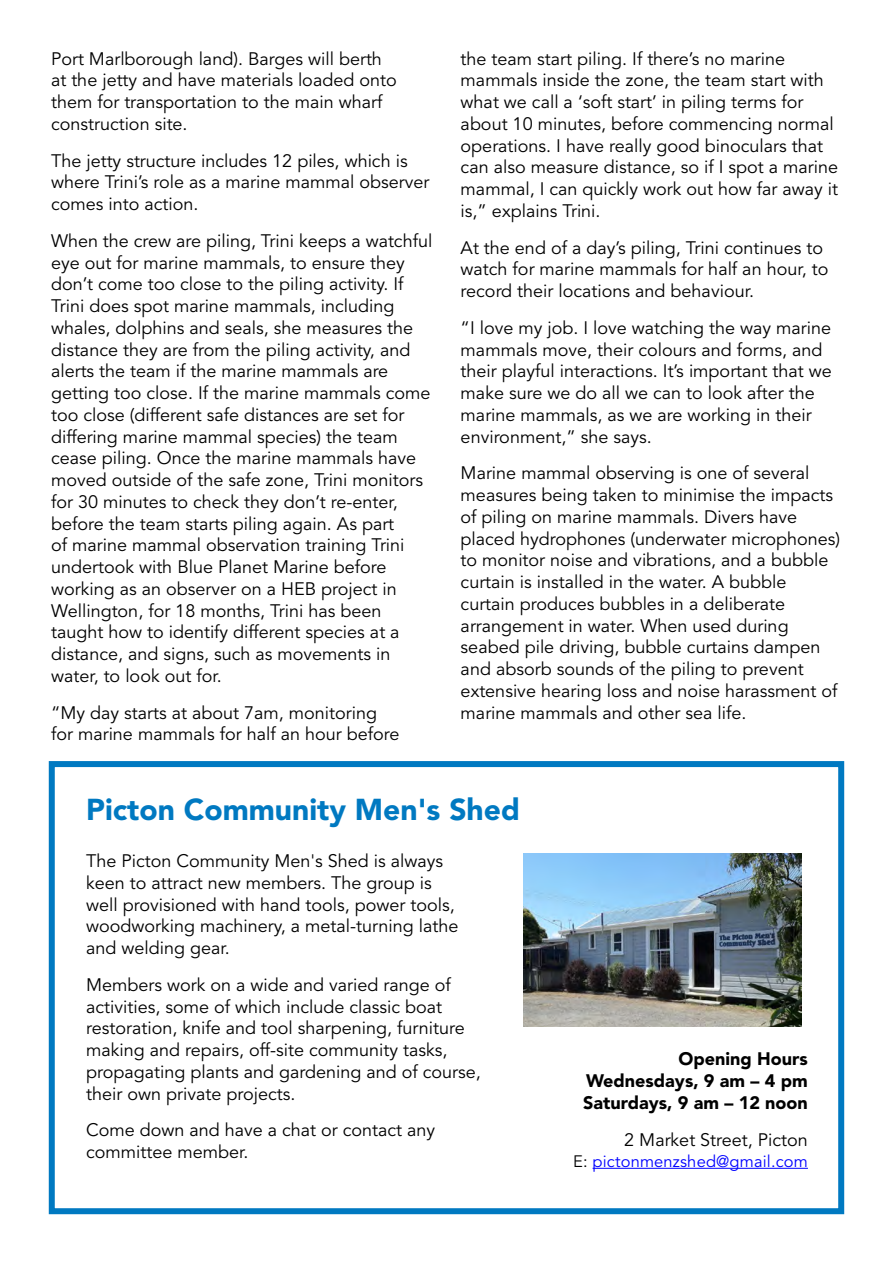
<style>
.page{position:relative;width:893px;height:1263px;background:#fff}
.page>*{position:absolute;margin:0;border:0;box-sizing:border-box;transform-origin:0 0}
.t1{font:900 30px "Avenir";color:#0079c1}
.t2{font:18px/21.8px "Avenir";color:#000}
.t3{font:900 18px/22px "Avenir";color:#000;text-align:justify}
.t4{font:16.5px "Avenir";letter-spacing:.01em;color:#00f}
.s1{color:#000}
</style>
<div class="page">
<div style="left:49px;top:761px;width:795px;height:453px;border:6px solid #0079c1"></div>
<img style="left:523px;top:853px;width:279px;height:174px">
<hr style="left:593px;top:1168px;width:215px;height:1px;background:#00f">
<p class="t2" style="left:51px;top:48px;width:347px">Port Marlborough land). Barges will berth at the jetty and have materials loaded onto them for transportation to the main wharf construction site.</p>
<p class="t2" style="left:51px;top:150px;width:380px">The jetty structure includes 12 piles, which is where Trini’s role as a marine mammal observer comes into action.</p>
<p class="t2" style="left:51px;top:230px;width:383px">When the crew are piling, Trini keeps a watchful eye out for marine mammals, to ensure they don’t come too close to the piling activity. If Trini does spot marine mammals, including whales, dolphins and seals, she measures the distance they are from the piling activity, and alerts the team if the marine mammals are getting too close. If the marine mammals come too close (different safe distances are set for differing marine mammal species) the team cease piling. Once the marine mammals have moved outside of the safe zone, Trini monitors for 30 minutes to check they don’t re-enter, before the team starts piling again. As part<br>of marine mammal observation training Trini undertook with Blue Planet Marine before working as an observer on a HEB project in Wellington, for 18 months, Trini has been taught how to identify different species at a distance, and signs, such as movements in water, to look out for.</p>
<p class="t2" style="left:51px;top:702px;width:350px">“My day starts at about 7am, monitoring for marine mammals for half an hour before</p>
<p class="t2" style="left:461px;top:48px;width:379px">the team start piling. If there’s no marine mammals inside the zone, the team start with what we call a ‘soft start’ in piling terms for about 10 minutes, before commencing normal operations. I have really good binoculars that can also measure distance, so if I spot a marine mammal, I can quickly work out how far away it is,” explains Trini.</p>
<p class="t2" style="left:461px;top:237px;width:369px">At the end of a day’s piling, Trini continues to watch for marine mammals for half an hour, to record their locations and behaviour.</p>
<p class="t2" style="left:461px;top:317px;width:373px">“I love my job. I love watching the way marine mammals move, their colours and forms, and their playful interactions. It’s important that we make sure we do all we can to look after the marine mammals, as we are working in their environment,” she says.</p>
<p class="t2" style="left:461px;top:463px;width:381px">Marine mammal observing is one of several measures being taken to minimise the impacts of piling on marine mammals. Divers have placed hydrophones (underwater microphones) to monitor noise and vibrations, and a bubble curtain is installed in the water. A bubble curtain produces bubbles in a deliberate arrangement in water. When used during seabed pile driving, bubble curtains dampen and absorb sounds of the piling to prevent extensive hearing loss and noise harassment of marine mammals and other sea life.</p>
<h1 class="t1" style="left:86px;top:792px;width:435px">Picton Community Men's Shed</h1>
<p class="t2" style="left:86px;top:850px;width:374px">The Picton Community Men's Shed is always keen to attract new members. The group is well provisioned with hand tools, power tools, woodworking machinery, a metal-turning lathe and welding gear.</p>
<p class="t2" style="left:86px;top:974px;width:396px">Members work on a wide and varied range of activities, some of which include classic boat restoration, knife and tool sharpening, furniture making and repairs, off-site community tasks, propagating plants and gardening and of course, their own private projects.</p>
<p class="t2" style="left:86px;top:1120px;width:351px">Come down and have a chat or contact any committee member.</p>
<p class="t3" style="left:583px;top:1047px;width:226px;text-indent:96px">Opening Hours Wednesdays, 9 am – 4 pm Saturdays, 9 am – 12 noon</p>
<p class="t2" style="left:624px;top:1129px;width:185px">2 Market Street, Picton</p>
<p class="t4" style="left:573px;top:1151px;width:236px"><span class="s1">E:</span> pictonmenzshed@gmail.com</p>
</div>
